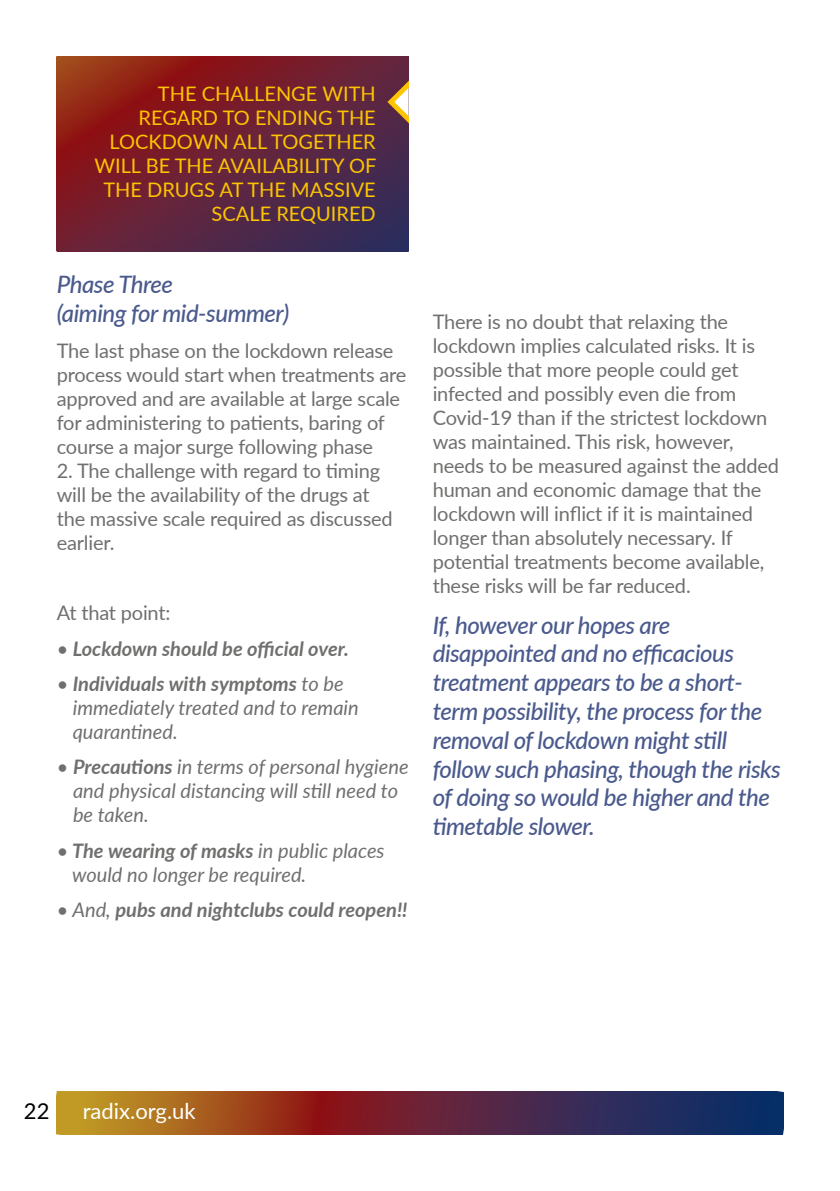
<style>
.page{position:relative;width:840px;height:1191px;background:#fff}
.page>*{position:absolute;margin:0;border:0;box-sizing:border-box;transform-origin:0 0}
.t1{font:italic 500 24px/28.8px "Lato";letter-spacing:-.02em;color:#4a5a8d}
.t2{font:22px "Lato";color:#fff}
.t3{font:22px "Lato";color:#000}
.t4{font:20px/24px "Lato";letter-spacing:-.01em;color:#6f6f6e}
.t5{font:italic 20px/24px "Lato";color:#6f6f6e}
.t6{font:20px/24px "Lato";color:#fdc400;text-align:right}
.t7{font:italic 700 20px "Lato";color:#6f6f6e}
.s1{font-weight:400}
.s2{font-weight:700}
</style>
<div class="page">
<img style="left:57px;top:1092px;width:725px;height:42px">
<img style="left:57px;top:57px;width:351px;height:194px">
<svg style="left:384px;top:73px;width:24px;height:57px"></svg>
<p class="t6" style="left:94px;top:81px;width:283px">THE CHALLENGE WITH<br>REGARD TO ENDING THE<br>LOCKDOWN ALL TOGETHER<br>WILL BE THE AVAILABILITY OF<br>THE DRUGS AT THE MASSIVE<br>SCALE REQUIRED</p>
<p class="t1" style="left:57px;top:272px;width:234px">Phase Three<br>(aiming for mid-summer)</p>
<p class="t4" style="left:57px;top:340px;width:351px">The last phase on the lockdown release process would start when treatments are approved and are available at large scale for administering to patients, baring of course a major surge following phase</p>
<p class="t4" style="left:57px;top:457px;width:337px">2. The challenge with regard to timing will be the availability of the drugs at the massive scale required as discussed earlier.</p>
<p class="t4" style="left:57px;top:602px;width:115px">At that point:</p>
<p class="t7" style="left:57px;top:634px;width:293px"><span class="s1">•</span> Lockdown should be official over.</p>
<p class="t5" style="left:73px;top:673px;width:287px;text-indent:-16px">• <span class="s2">Individuals with symptoms</span> to be immediately treated and to remain quarantined.</p>
<p class="t5" style="left:73px;top:757px;width:337px;text-indent:-16px">• <span class="s2">Precautions</span> in terms of personal hygiene and physical distancing will still need to be taken.</p>
<p class="t5" style="left:72px;top:840px;width:314px;text-indent:-15px">• <span class="s2">The wearing of masks</span> in public places would no longer be required.</p>
<p class="t7" style="left:57px;top:901px;width:352px"><span class="s1">• And,</span> pubs and nightclubs could reopen!!</p>
<p class="t4" style="left:432px;top:309px;width:348px">There is no doubt that relaxing the lockdown implies calculated risks. It is possible that more people could get infected and possibly even die from Covid-19 than if the strictest lockdown was maintained. This risk, however, needs to be measured against the added human and economic damage that the lockdown will inflict if it is maintained longer than absolutely necessary. If potential treatments become available, these risks will be far reduced.</p>
<p class="t1" style="left:432px;top:609px;width:349px">If, however our hopes are disappointed and no efficacious treatment appears to be a short&shy;term possibility, the process for the removal of lockdown might still follow such phasing, though the risks of doing so would be higher and the timetable slower.</p>
<p class="t3" style="left:24px;top:1095px;width:27px">22</p>
<p class="t2" style="left:83px;top:1103px;width:114px">radix.org.uk</p>
</div>
